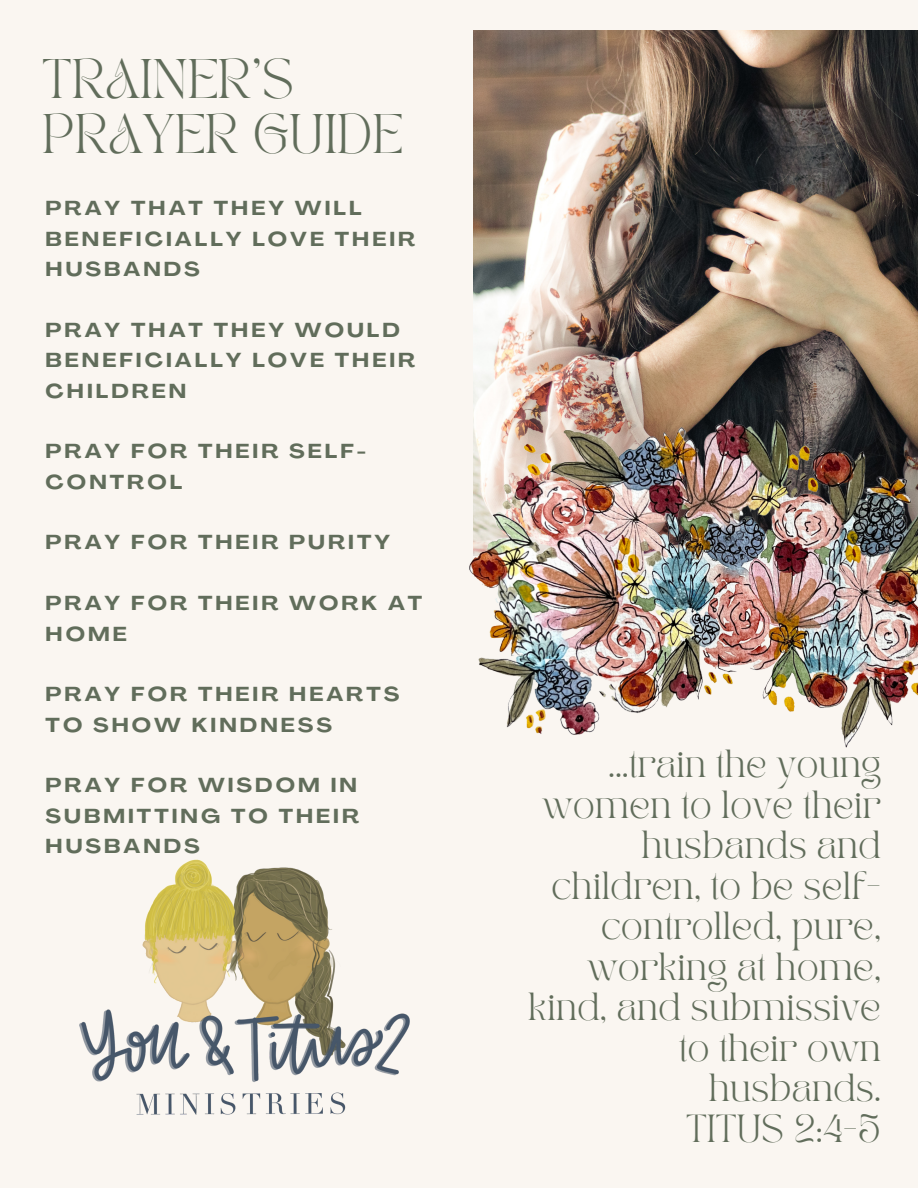
<style>
.page{position:relative;width:918px;height:1188px;background:#faf6f1}
.page>*{position:absolute;margin:0;border:0;box-sizing:border-box;transform-origin:0 0}
.t1{font:39px/55.2px "TAN PEARL Regular";color:#616d5b}
.t2{font:27.45px/40.5px "TAN PEARL Regular";letter-spacing:-.005em;color:#616d5b;text-align:right}
.t3{font:700 expanded 19.95px/30.3px "Agrandir";letter-spacing:.155em;color:#616d5b}
</style>
<div class="page">
<img style="left:79px;top:859px;width:331px;height:256px">
<img style="left:474px;top:30px;width:444px;height:292px">
<img style="left:469px;top:322px;width:449px;height:426px">
<p class="t1" style="left:42px;top:55px;width:362px">TRAINER’S<br>PRAYER GUIDE</p>
<p class="t3" style="left:46px;top:195px;width:371px">PRAY THAT THEY WILL<br>BENEFICIALLY LOVE THEIR<br>HUSBANDS</p>
<p class="t3" style="left:46px;top:317px;width:371px">PRAY THAT THEY WOULD<br>BENEFICIALLY LOVE THEIR<br>CHILDREN</p>
<p class="t3" style="left:46px;top:438px;width:322px">PRAY FOR THEIR SELF-<br>CONTROL</p>
<p class="t3" style="left:46px;top:529px;width:346px">PRAY FOR THEIR PURITY</p>
<p class="t3" style="left:46px;top:590px;width:378px">PRAY FOR THEIR WORK AT<br>HOME</p>
<p class="t3" style="left:46px;top:681px;width:355px">PRAY FOR THEIR HEARTS<br>TO SHOW KINDNESS</p>
<p class="t3" style="left:46px;top:772px;width:315px;text-align:justify">PRAY FOR WISDOM IN SUBMITTING TO THEIR HUSBANDS</p>
<p class="t2" style="left:528px;top:746px;width:355px">...train the young women to love their husbands and children, to be self&shy;controlled, pure, working at home, kind, and submissive to their own husbands.</p>
<p class="t2" style="left:686px;top:1111px;width:197px">TITUS 2:4-5</p>
</div>
